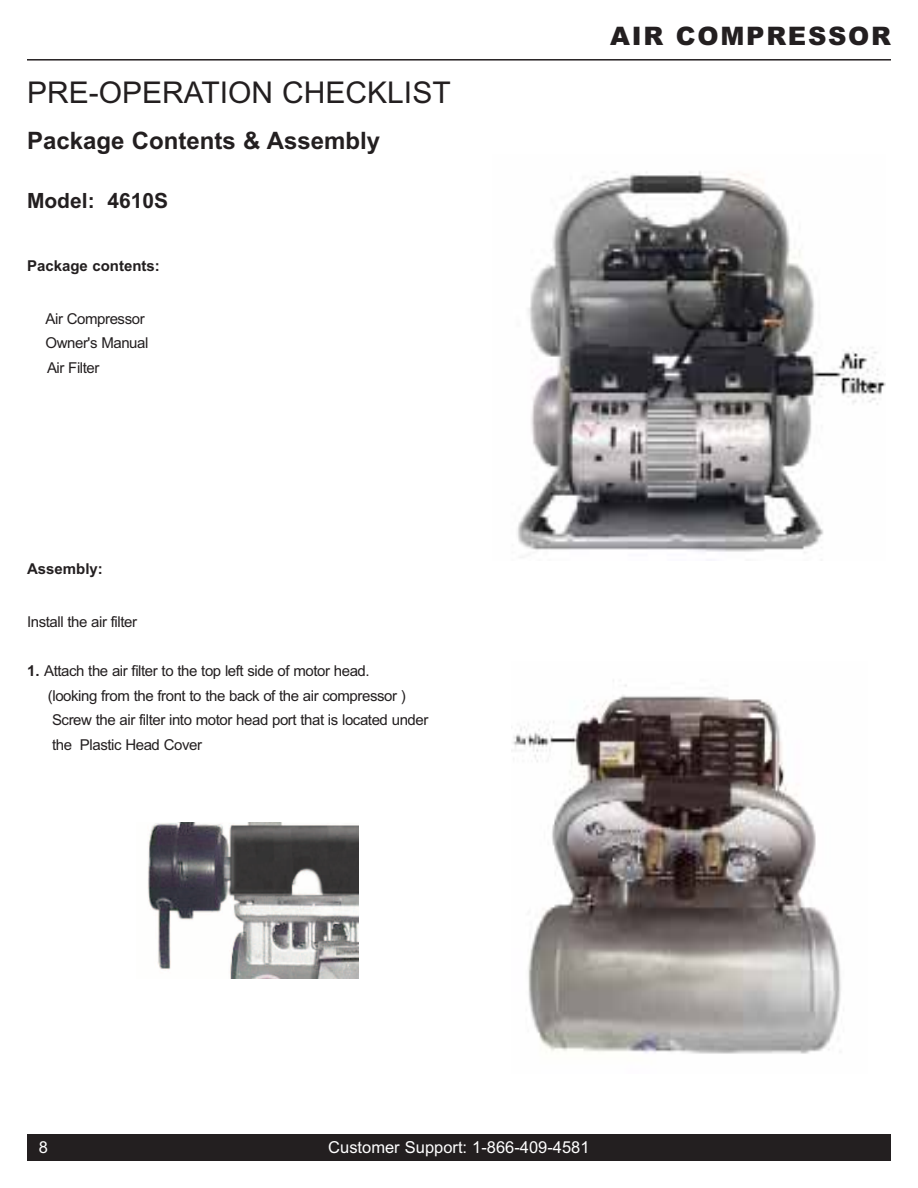
<style>
.page{position:relative;width:918px;height:1188px;background:#fff}
.page>*{position:absolute;margin:0;border:0;box-sizing:border-box;transform-origin:0 0}
.t1{font:30px "Arial";color:#231f20}
.t2{font:900 25.5px "Arial";letter-spacing:.065em;color:#231f20}
.t3{font:700 24px "Arial";color:#231f20}
.t4{font:700 21px "Arial";color:#231f20}
.t5{font:16.5px "Arial";color:#fff}
.t6{font:15px/24.6px "Arial";letter-spacing:-.03em;color:#231f20}
.t7{font:700 15px "Arial";color:#231f20}
.s1{font-weight:700}
</style>
<div class="page">
<div style="left:27px;top:1134px;width:864px;height:27px;background:#231f20"></div>
<hr style="left:27px;top:59px;width:864px;height:2px;background:#231f20">
<img style="left:147px;top:822px;width:212px;height:157px">
<img style="left:517px;top:171px;width:369px;height:387px">
<img style="left:512px;top:680px;width:329px;height:374px">
<h1 class="t1" style="left:27px;top:81px;width:425px">PRE-OPERATION CHECKLIST</h1>
<h3 class="t3" style="left:27px;top:131px;width:355px">Package Contents &amp; Assembly</h3>
<h3 class="t4" style="left:27px;top:193px;width:143px">Model: 4610S</h3>
<p class="t7" style="left:27px;top:260px;width:134px">Package contents:</p>
<p class="t6" style="left:46px;top:308px;width:104px">Air Compressor<br>Owner's Manual<br>Air Filter</p>
<p class="t7" style="left:27px;top:563px;width:77px">Assembly:</p>
<p class="t6" style="left:27px;top:611px;width:112px">Install the air filter</p>
<p class="t6" style="left:48px;top:660px;width:382px;text-indent:-21px"><span class="s1">1.</span> Attach the air filter to the top left side of motor head.<br>(looking from the front to the back of the air compressor )<br>Screw the air filter into motor head port that is located under the Plastic Head Cover</p>
<h2 class="t2" style="left:610px;top:22px;width:282px">AIR COMPRESSOR</h2>
<p class="t5" style="left:39px;top:1141px;width:11px">8</p>
<p class="t5" style="left:328px;top:1141px;width:263px">Customer Support: 1-866-409-4581</p>
</div>
